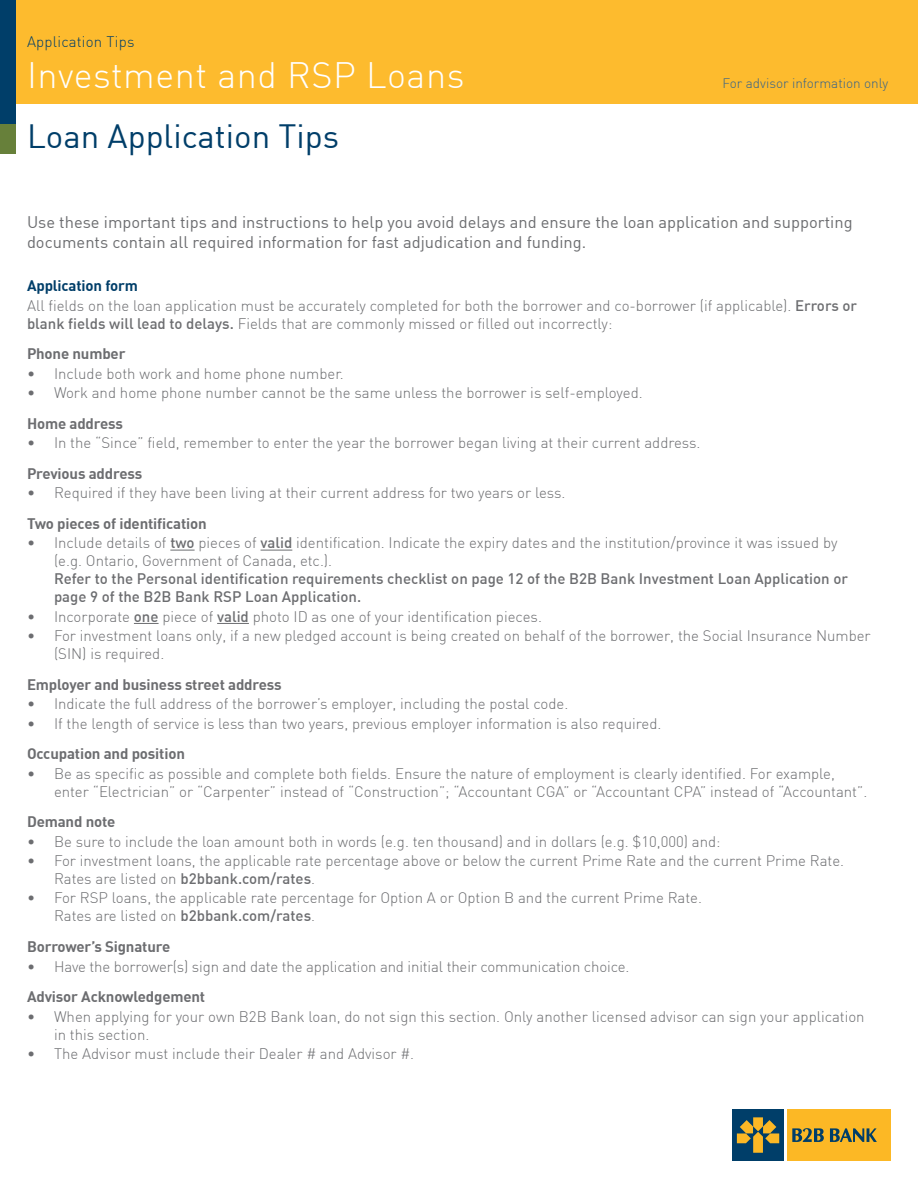
<style>
.page{position:relative;width:918px;height:1188px;background:#fff}
.page>*{position:absolute;margin:0;border:0;box-sizing:border-box;transform-origin:0 0}
.HEADING_-_Main{font:300 36px "DIN";letter-spacing:.015em;color:#fff}
.HEADING_-_Subheading{font:33px "DIN";color:#003e69}
.COPY_-_Intro__11pt{font:16.5px/19.8px "DIN";color:#6c6d70}
.Copy_-_Bullets__10pt{font:300 15px/18px "DIN";color:#6c6d70}
.Copy_-_Bullets__10pt-2{font:500 15px/18px "DIN";color:#6c6d70}
.COPY_-_Body__11pt__L{font:300 15px/18px "DIN";color:#6c6d70}
.COPY_-_Subheader__10{font:700 15px "DIN";letter-spacing:-.01em;color:#6c6d70}
.HEADING_-_Sell_Sheet{font:300 15px "DIN";letter-spacing:.015em;color:#003e69}
.COPY_-_Subheader__10-2{font:700 15px "DIN";letter-spacing:-.01em;color:#003e69}
.HEADING_-_For_adviso{font:300 13.5px "DIN";color:#37638a}
.s1{font-weight:500}
.s2{font-weight:300}
</style>
<div class="page">
<div style="left:0;top:0;width:16px;height:153px;background:#67803a"></div>
<div style="left:0;top:0;width:918px;height:104px;background:#fdbb2e"></div>
<div style="left:0;top:0;width:15px;height:123px;background:#003e69"></div>
<div style="left:732px;top:1109px;width:52px;height:52px;background:#003e69"></div>
<svg style="left:737px;top:1117px;width:42px;height:36px"></svg>
<div style="left:787px;top:1109px;width:104px;height:52px;background:#fcb825"></div>
<svg style="left:792px;top:1128px;width:32px;height:14px"></svg>
<svg style="left:830px;top:1128px;width:47px;height:14px"></svg>
<svg style="left:170px;top:550px;width:25px;height:1px"></svg>
<hr style="left:261px;top:550px;width:31px;height:1px;background:#6c6d70">
<svg style="left:134px;top:623px;width:25px;height:1px"></svg>
<hr style="left:217px;top:623px;width:32px;height:1px;background:#6c6d70">
<p class="HEADING_-_Sell_Sheet" style="left:27px;top:33px;width:109px">Application Tips</p>
<p class="HEADING_-_Main" style="left:27px;top:53px;width:439px">Investment and RSP Loans</p>
<p class="HEADING_-_Subheading" style="left:27px;top:115px;width:314px">Loan Application Tips</p>
<p class="HEADING_-_For_adviso" style="left:723px;top:75px;width:167px">For advisor information only</p>
<p class="COPY_-_Intro__11pt" style="left:27px;top:212px;width:827px">Use these important tips and instructions to help you avoid delays and ensure the loan application and supporting documents contain all required information for fast adjudication and funding.</p>
<p class="COPY_-_Subheader__10-2" style="left:27px;top:276px;width:112px">Application form</p>
<p class="COPY_-_Body__11pt__L" style="left:27px;top:296px;width:832px">All fields on the loan application must be accurately completed for both the borrower and co-borrower (if applicable). <span class="s1">Errors or blank fields will lead to delays.</span> Fields that are commonly missed or filled out incorrectly:</p>
<p class="COPY_-_Subheader__10" style="left:27px;top:344px;width:100px">Phone number</p>
<p class="Copy_-_Bullets__10pt" style="left:27px;top:364px;width:318px">• Include both work and home phone number.</p>
<p class="Copy_-_Bullets__10pt" style="left:27px;top:384px;width:617px">• Work and home phone number cannot be the same unless the borrower is self-employed.</p>
<p class="COPY_-_Subheader__10" style="left:27px;top:414px;width:97px">Home address</p>
<p class="Copy_-_Bullets__10pt" style="left:27px;top:434px;width:675px">• In the “Since” field, remember to enter the year the borrower began living at their current address.</p>
<p class="COPY_-_Subheader__10" style="left:27px;top:464px;width:117px">Previous address</p>
<p class="Copy_-_Bullets__10pt" style="left:27px;top:484px;width:540px">• Required if they have been living at their current address for two years or less.</p>
<p class="COPY_-_Subheader__10" style="left:27px;top:514px;width:181px">Two pieces of identification</p>
<p class="Copy_-_Bullets__10pt-2" style="left:54px;top:534px;width:796px;text-indent:-27px"><span class="s2">• Include details of</span> two <span class="s2">pieces of</span> valid <span class="s2">identification. Indicate the expiry dates and the institution/province it was issued by (e.g. Ontario, Government of Canada, etc.).<br></span>Refer to the Personal identification requirements checklist on page 12 of the B2B Bank Investment Loan Application or page 9 of the B2B Bank RSP Loan Application.</p>
<p class="Copy_-_Bullets__10pt" style="left:27px;top:607px;width:516px">• Incorporate <span class="s1">one</span> piece of <span class="s1">valid</span> photo ID as one of your identification pieces.</p>
<p class="Copy_-_Bullets__10pt" style="left:54px;top:627px;width:818px;text-indent:-27px">• For investment loans only, if a new pledged account is being created on behalf of the borrower, the Social Insurance Number (SIN) is required.</p>
<p class="COPY_-_Subheader__10" style="left:27px;top:675px;width:256px">Employer and business street address</p>
<p class="Copy_-_Bullets__10pt" style="left:27px;top:695px;width:543px">• Indicate the full address of the borrower’s employer, including the postal code.</p>
<p class="Copy_-_Bullets__10pt" style="left:27px;top:714px;width:636px">• If the length of service is less than two years, previous employer information is also required.</p>
<p class="COPY_-_Subheader__10" style="left:27px;top:744px;width:159px">Occupation and position</p>
<p class="Copy_-_Bullets__10pt" style="left:54px;top:764px;width:815px;text-indent:-27px">• Be as specific as possible and complete both fields. Ensure the nature of employment is clearly identified. For example, enter “Electrician” or “Carpenter” instead of “Construction”; “Accountant CGA” or “Accountant CPA” instead of “Accountant”.</p>
<p class="COPY_-_Subheader__10" style="left:27px;top:812px;width:90px">Demand note</p>
<p class="Copy_-_Bullets__10pt" style="left:27px;top:832px;width:695px">• Be sure to include the loan amount both in words (e.g. ten thousand) and in dollars (e.g. $10,000) and:</p>
<p class="Copy_-_Bullets__10pt" style="left:54px;top:852px;width:792px;text-indent:-27px">• For investment loans, the applicable rate percentage above or below the current Prime Rate and the current Prime Rate.<br>Rates are listed on <span class="s1">b2bbank.com/rates</span>.</p>
<p class="Copy_-_Bullets__10pt" style="left:54px;top:889px;width:650px;text-indent:-27px">• For RSP loans, the applicable rate percentage for Option A or Option B and the current Prime Rate.<br>Rates are listed on <span class="s1">b2bbank.com/rates</span>.</p>
<p class="COPY_-_Subheader__10" style="left:27px;top:937px;width:145px">Borrower’s Signature</p>
<p class="Copy_-_Bullets__10pt" style="left:27px;top:957px;width:604px">• Have the borrower(s) sign and date the application and initial their communication choice.</p>
<p class="COPY_-_Subheader__10" style="left:27px;top:987px;width:180px">Advisor Acknowledgement</p>
<p class="Copy_-_Bullets__10pt" style="left:54px;top:1007px;width:812px;text-indent:-27px">• When applying for your own B2B Bank loan, do not sign this section. Only another licensed advisor can sign your application in this section.</p>
<p class="Copy_-_Bullets__10pt" style="left:27px;top:1045px;width:389px">• The Advisor must include their Dealer # and Advisor #.</p>
</div>
